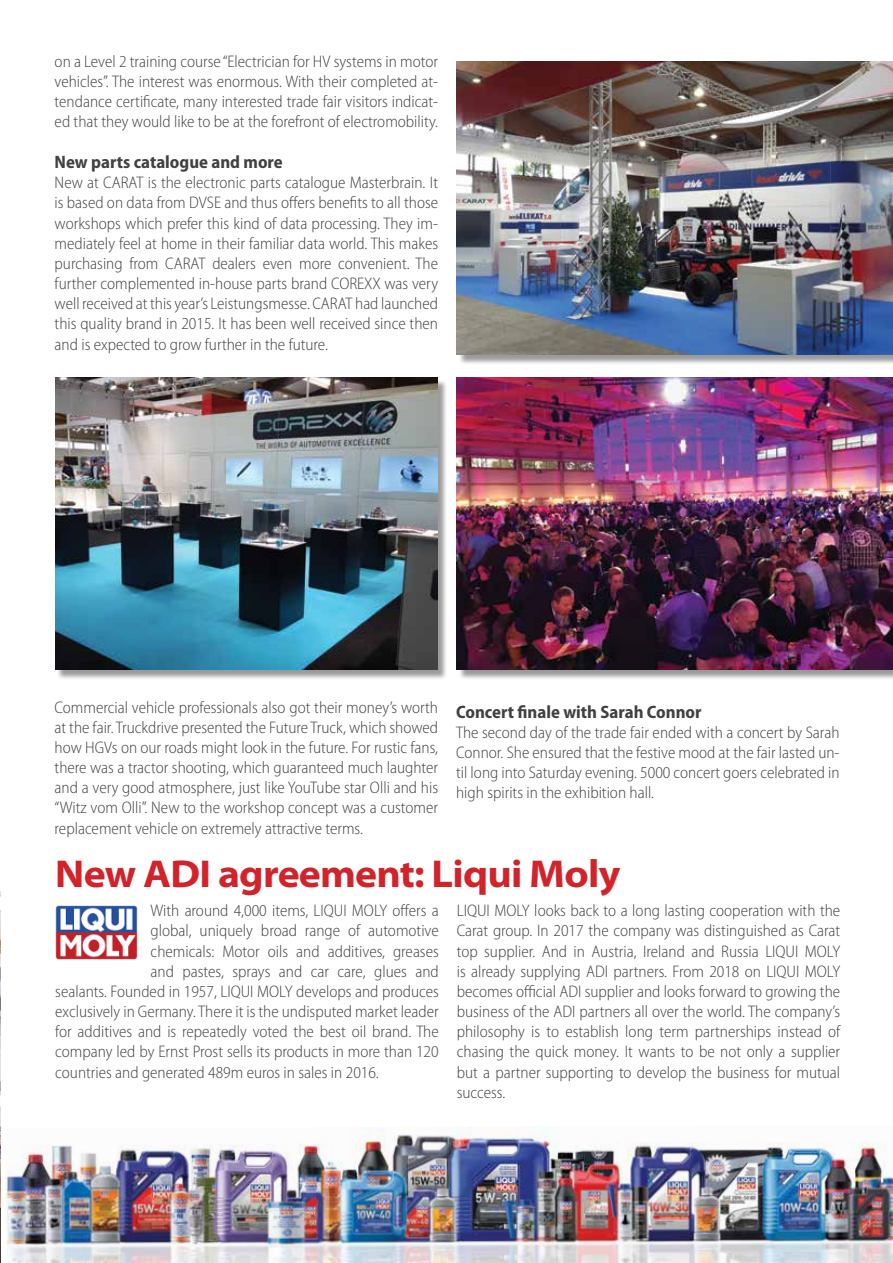
<style>
.page{position:relative;width:893px;height:1263px;background:#fff}
.page>*{position:absolute;margin:0;border:0;box-sizing:border-box;transform-origin:0 0}
.t1{font:700 semi-expanded 39px "Myriad Pro";letter-spacing:-.02em;color:#d2232a}
.t2{font:700 semi-condensed 18px "Myriad Pro";color:#414042}
.t3{font:300 semi-condensed 16.8px/20.1px "Myriad Pro";color:#414042;text-align:justify}
</style>
<div class="page">
<img style="left:0;top:891px;width:1px;height:372px">
<div style="left:57px;top:379px;width:391px;height:302px;background:#000;opacity:.4"></div>
<img style="left:55px;top:377px;width:382px;height:293px">
<div style="left:458px;top:63px;width:435px;height:302px;background:#000;opacity:.4"></div>
<img style="left:457px;top:62px;width:436px;height:292px">
<div style="left:458px;top:379px;width:435px;height:302px;background:#000;opacity:.4"></div>
<img style="left:457px;top:377px;width:436px;height:293px">
<img style="left:5px;top:1127px;width:888px;height:136px">
<img style="left:55px;top:906px;width:83px;height:54px">
<p class="t3" style="left:55px;top:51px;width:385px">on a Level 2 training course “Electrician for HV systems in motor vehicles”. The interest was enormous. With their completed at&shy;tendance certificate, many interested trade fair visitors indicat&shy;ed that they would like to be at the forefront of electromobility.</p>
<p class="t2" style="left:55px;top:152px;width:230px">New parts catalogue and more</p>
<p class="t3" style="left:55px;top:173px;width:385px">New at CARAT is the electronic parts catalogue Masterbrain. It is based on data from DVSE and thus offers benefits to all those workshops which prefer this kind of data processing. They im&shy;mediately feel at home in their familiar data world. This makes purchasing from CARAT dealers even more convenient. The further complemented in-house parts brand COREXX was very well received at this year’s Leistungsmesse. CARAT had launched this quality brand in 2015. It has been well received since then and is expected to grow further in the future.</p>
<p class="t3" style="left:55px;top:697px;width:385px">Commercial vehicle professionals also got their money’s worth at the fair. Truckdrive presented the Future Truck, which showed how HGVs on our roads might look in the future. For rustic fans, there was a tractor shooting, which guaranteed much laughter and a very good atmosphere, just like YouTube star Olli and his “Witz vom Olli”. New to the workshop concept was a customer replacement vehicle on extremely attractive terms.</p>
<p class="t2" style="left:456px;top:702px;width:247px">Concert finale with Sarah Connor</p>
<p class="t3" style="left:456px;top:723px;width:385px">The second day of the trade fair ended with a concert by Sarah Connor. She ensured that the festive mood at the fair lasted un&shy;til long into Saturday evening. 5000 concert goers celebrated in high spirits in the exhibition hall.</p>
<h1 class="t1" style="left:55px;top:851px;width:567px">New ADI agreement: Liqui Moly</h1>
<p class="t3" style="left:151px;top:901px;width:290px">With around 4,000 items, LIQUI MOLY offers a</p>
<p class="t3" style="left:151px;top:921px;width:290px">global, uniquely broad range of automotive</p>
<p class="t3" style="left:151px;top:941px;width:290px">chemicals: Motor oils and additives, greases</p>
<p class="t3" style="left:151px;top:961px;width:290px">and pastes, sprays and car care, glues and</p>
<p class="t3" style="left:55px;top:981px;width:385px">sealants. Founded in 1957, LIQUI MOLY develops and produces</p>
<p class="t3" style="left:55px;top:1002px;width:385px">exclusively in Germany. There it is the undisputed market leader</p>
<p class="t3" style="left:55px;top:1022px;width:385px">for additives and is repeatedly voted the best oil brand. The</p>
<p class="t3" style="left:55px;top:1042px;width:385px">company led by Ernst Prost sells its products in more than 120</p>
<p class="t3" style="left:55px;top:1062px;width:325px">countries and generated 489m euros in sales in 2016.</p>
<p class="t3" style="left:457px;top:901px;width:385px">LIQUI MOLY looks back to a long lasting cooperation with the Carat group. In 2017 the company was distinguished as Carat top supplier. And in Austria, Ireland and Russia LIQUI MOLY is already supplying ADI partners. From 2018 on LIQUI MOLY becomes official ADI supplier and looks forward to growing the business of the ADI partners all over the world. The company’s philosophy is to establish long term partnerships instead of chasing the quick money. It wants to be not only a supplier but a partner supporting to develop the business for mutual success.</p>
</div>
